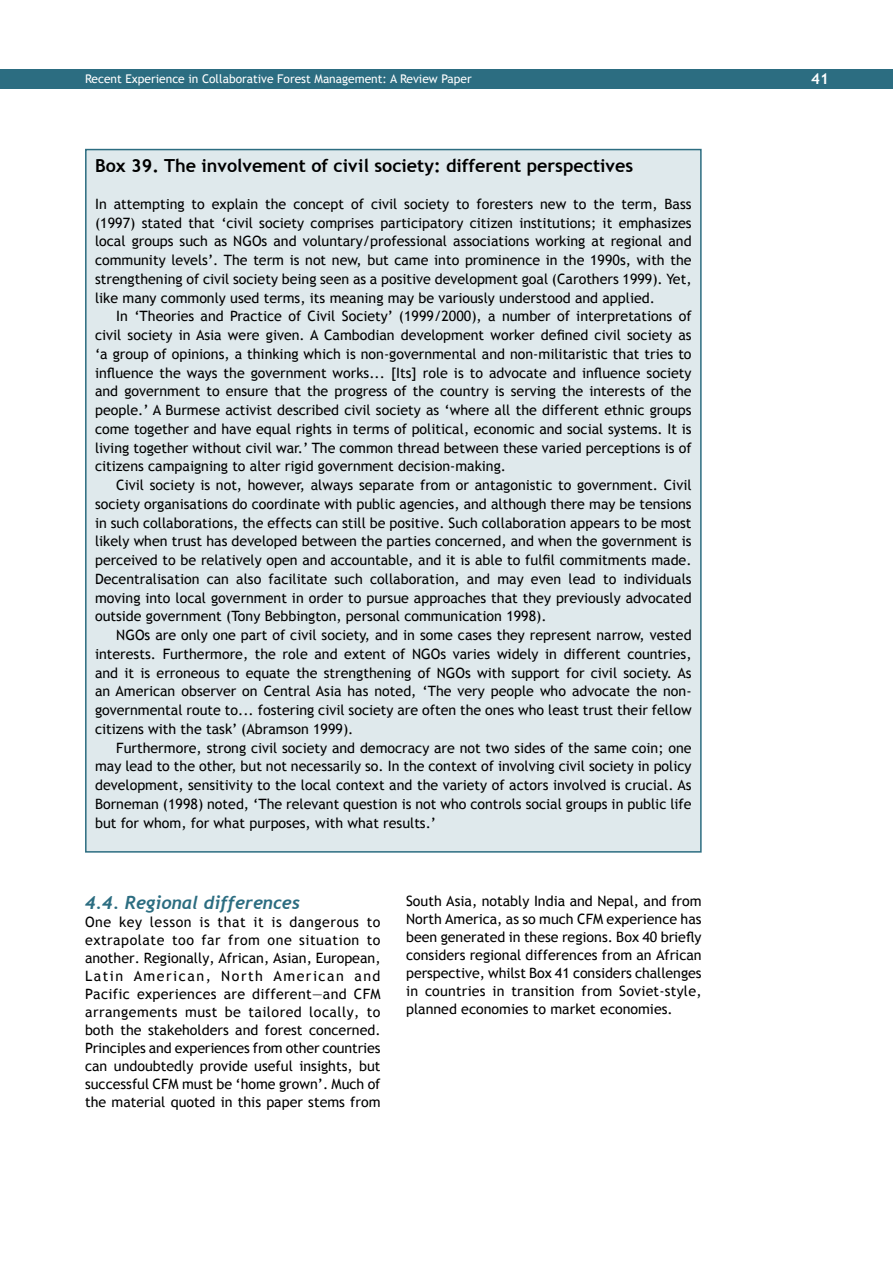
<style>
.page{position:relative;width:893px;height:1263px;background:#fff}
.page>*{position:absolute;margin:0;border:0;box-sizing:border-box;transform-origin:0 0}
.t1{font:700 18px "Trebuchet MS";color:#000}
.t2{font:italic 700 18px "Trebuchet";color:#2c6d81}
.t3{font:700 15px "Trebuchet MS";color:#fff}
.t4{font:14.25px/18.8px "Trebuchet MS";color:#000;text-align:justify}
.t5{font:12px "Trebuchet MS";color:#fff}
</style>
<div class="page">
<div style="left:0;top:69px;width:893px;height:19px;background:#2c6d81"></div>
<div style="left:86px;top:150px;width:615px;height:702px;background:#dfe9ec"></div>
<p class="t5" style="left:85px;top:71px;width:388px">Recent Experience in Collaborative Forest Management: A Review Paper</p>
<p class="t3" style="left:811px;top:69px;width:19px">41</p>
<p class="t1" style="left:95px;top:154px;width:540px">Box 39. The involvement of civil society: different perspectives</p>
<p class="t4" style="left:95px;top:195px;width:598px">In attempting to explain the concept of civil society to foresters new to the term, Bass (1997) stated that ‘civil society comprises participatory citizen institutions; it emphasizes local groups such as NGOs and voluntary/professional associations working at regional and community levels’. The term is not new, but came into prominence in the 1990s, with the strengthening of civil society being seen as a positive development goal (Carothers 1999). Yet, like many commonly used terms, its meaning may be variously understood and applied.</p>
<p class="t4" style="left:95px;top:307px;width:598px;text-indent:21px">In ‘Theories and Practice of Civil Society’ (1999/2000), a number of interpretations of civil society in Asia were given. A Cambodian development worker defined civil society as ‘a group of opinions, a thinking which is non-governmental and non-militaristic that tries to influence the ways the government works... [Its] role is to advocate and influence society and government to ensure that the progress of the country is serving the interests of the people.’ A Burmese activist described civil society as ‘where all the different ethnic groups come together and have equal rights in terms of political, economic and social systems. It is living together without civil war.’ The common thread between these varied perceptions is of citizens campaigning to alter rigid government decision-making.</p>
<p class="t4" style="left:95px;top:476px;width:598px;text-indent:21px">Civil society is not, however, always separate from or antagonistic to government. Civil society organisations do coordinate with public agencies, and although there may be tensions in such collaborations, the effects can still be positive. Such collaboration appears to be most likely when trust has developed between the parties concerned, and when the government is perceived to be relatively open and accountable, and it is able to fulfil commitments made.<br>Decentralisation can also facilitate such collaboration, and may even lead to individuals moving into local government in order to pursue approaches that they previously advocated outside government (Tony Bebbington, personal communication 1998).</p>
<p class="t4" style="left:95px;top:626px;width:598px;text-indent:21px">NGOs are only one part of civil society, and in some cases they represent narrow, vested interests. Furthermore, the role and extent of NGOs varies widely in different countries, and it is erroneous to equate the strengthening of NGOs with support for civil society. As an American observer on Central Asia has noted, ‘The very people who advocate the non&shy;governmental route to... fostering civil society are often the ones who least trust their fellow citizens with the task’ (Abramson 1999).</p>
<p class="t4" style="left:95px;top:738px;width:598px;text-indent:21px">Furthermore, strong civil society and democracy are not two sides of the same coin; one may lead to the other, but not necessarily so. In the context of involving civil society in policy development, sensitivity to the local context and the variety of actors involved is crucial. As Borneman (1998) noted, ‘The relevant question is not who controls social groups in public life but for whom, for what purposes, with what results.’</p>
<p class="t2" style="left:85px;top:891px;width:217px">4.4. Regional differences</p>
<p class="t4" style="left:85px;top:913px;width:297px;line-height:18px">One key lesson is that it is dangerous to extrapolate too far from one situation to another. Regionally, African, Asian, European, Latin American, North American and Pacific experiences are different—and CFM arrangements must be tailored locally, to both the stakeholders and forest concerned.<br>Principles and experiences from other countries can undoubtedly provide useful insights, but successful CFM must be ‘home grown’. Much of the material quoted in this paper stems from</p>
<p class="t4" style="left:406px;top:892px;width:297px;line-height:18px">South Asia, notably India and Nepal, and from North America, as so much CFM experience has been generated in these regions. Box 40 briefly considers regional differences from an African perspective, whilst Box 41 considers challenges in countries in transition from Soviet-style, planned economies to market economies.</p>
</div>
